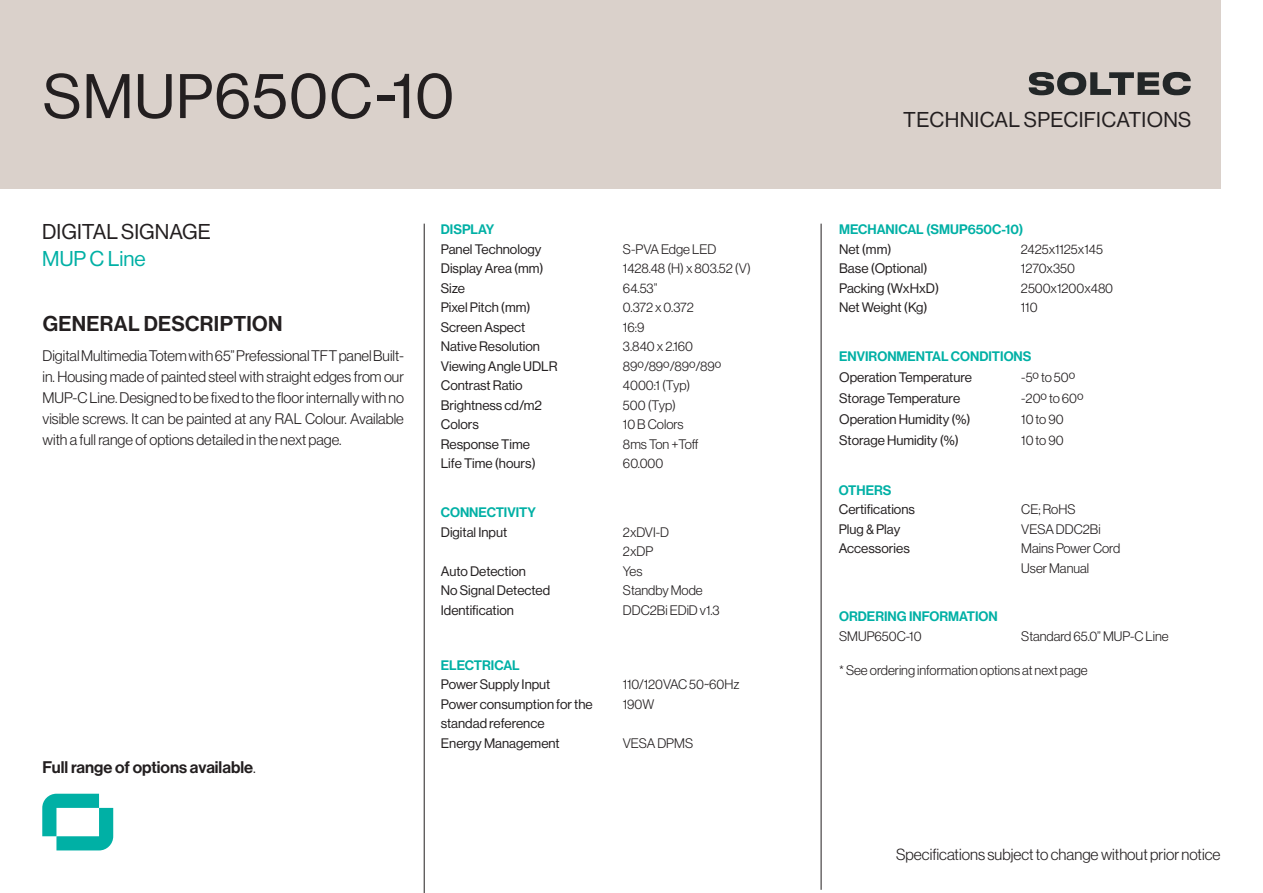
<style>
.page{position:relative;width:1263px;height:893px;background:#fff}
.page>*{position:absolute;margin:0;border:0;box-sizing:border-box;transform-origin:0 0}
.t1{font:61.5px "N Haas Grotesk DS Std 55 Rg";letter-spacing:.015em;color:#231f20}
.t2{font:21px "N Haas Grotesk DS Std 55 Rg";color:#231f20}
.t3{font:21px "N Haas Grotesk DS Std 65 Md";letter-spacing:.015em;color:#231f20}
.t4{font:21px "N Haas Grotesk DS Std 55 Rg";color:#00b0a5}
.t5{font:16.5px "N Haas Grotesk DS Std 65 Md";color:#231f20}
.t6{font:15.75px "N Haas Grotesk DS Std 45 Lt";color:#231f20}
.t7{font:15px/21px "N Haas Grotesk DS Std 45 Lt";color:#231f20;text-align:justify}
.t8{font:13.5px/19.5px "N Haas Grotesk DS Std 55 Rg";color:#231f20}
.t9{font:13.5px "N Haas Grotesk DS Std 45 Lt";color:#231f20}
.t10{font:13.5px "N Haas Grotesk DS Std 65 Md";color:#00b0a5}
.s1{font-family:"N Haas Grotesk DS Std 45 Lt"}
</style>
<div class="page">
<div style="left:0;top:0;width:1220px;height:188px;background:#dad1cb"></div>
<svg style="left:1029px;top:72px;width:162px;height:23px"></svg>
<hr style="left:424px;top:224px;width:1px;height:669px;background:#231f20">
<hr style="left:821px;top:224px;width:1px;height:666px;background:#231f20">
<svg style="left:42px;top:794px;width:71px;height:56px"></svg>
<p class="t1" style="left:43px;top:62px;width:413px">SMUP650C-10</p>
<p class="t2" style="left:42px;top:220px;width:170px">DIGITAL SIGNAGE</p>
<p class="t4" style="left:42px;top:247px;width:105px">MUP C Line</p>
<p class="t3" style="left:43px;top:311px;width:241px">GENERAL DESCRIPTION</p>
<p class="t7" style="left:43px;top:345px;width:363px">Digital Multimedia Totem with 65” Prefessional TFT panel Built&shy;in. Housing made of painted steel with straight edges from our MUP-C Line. Designed to be fixed to the floor internally with no visible screws. It can be painted at any RAL Colour. Available with a full range of options detailed in the next page.</p>
<p class="t5" style="left:43px;top:758px;width:215px">Full range of options available<span class="s1">.</span></p>
<p class="t10" style="left:441px;top:221px;width:55px">DISPLAY</p>
<p class="t8" style="left:441px;top:239px;width:102px">Panel Technology</p>
<p class="t8" style="left:441px;top:259px;width:104px">Display Area (mm)</p>
<p class="t8" style="left:441px;top:278px;width:26px">Size</p>
<p class="t8" style="left:441px;top:298px;width:91px">Pixel Pitch (mm)</p>
<p class="t8" style="left:441px;top:317px;width:86px">Screen Aspect</p>
<p class="t8" style="left:441px;top:337px;width:101px">Native Resolution</p>
<p class="t8" style="left:441px;top:356px;width:118px">Viewing Angle UDLR</p>
<p class="t8" style="left:441px;top:376px;width:83px">Contrast Ratio</p>
<p class="t8" style="left:441px;top:395px;width:103px">Brightness cd/m2</p>
<p class="t8" style="left:441px;top:415px;width:40px">Colors</p>
<p class="t8" style="left:441px;top:434px;width:91px">Response Time</p>
<p class="t8" style="left:441px;top:454px;width:96px">Life Time (hours)</p>
<p class="t10" style="left:441px;top:504px;width:97px">CONNECTIVITY</p>
<p class="t8" style="left:441px;top:522px;width:68px">Digital Input</p>
<p class="t8" style="left:441px;top:561px;width:87px">Auto Detection</p>
<p class="t8" style="left:441px;top:581px;width:111px">No Signal Detected</p>
<p class="t8" style="left:441px;top:600px;width:75px">Identification</p>
<p class="t10" style="left:441px;top:657px;width:80px">ELECTRICAL</p>
<p class="t8" style="left:441px;top:675px;width:111px">Power Supply Input</p>
<p class="t8" style="left:441px;top:694px;width:153px">Power consumption for the standad reference</p>
<p class="t8" style="left:441px;top:733px;width:120px">Energy Management</p>
<p class="t9" style="left:623px;top:241px;width:95px">S-PVA Edge LED</p>
<p class="t9" style="left:623px;top:261px;width:129px">1428.48 (H) x 803.52 (V)</p>
<p class="t9" style="left:623px;top:280px;width:36px">64.53”</p>
<p class="t9" style="left:623px;top:300px;width:72px">0.372 x 0.372</p>
<p class="t9" style="left:623px;top:319px;width:23px">16:9</p>
<p class="t9" style="left:623px;top:339px;width:72px">3.840 x 2.160</p>
<p class="t9" style="left:623px;top:358px;width:100px">89º/89º/89º/89º</p>
<p class="t9" style="left:623px;top:378px;width:69px">4000:1 (Typ)</p>
<p class="t9" style="left:623px;top:397px;width:54px">500 (Typ)</p>
<p class="t9" style="left:623px;top:417px;width:62px">10 B Colors</p>
<p class="t9" style="left:623px;top:436px;width:77px">8ms Ton +Toff</p>
<p class="t9" style="left:623px;top:456px;width:42px">60.000</p>
<p class="t9" style="left:623px;top:524px;width:48px">2xDVI-D</p>
<p class="t9" style="left:623px;top:544px;width:32px">2xDP</p>
<p class="t9" style="left:623px;top:563px;width:21px">Yes</p>
<p class="t9" style="left:623px;top:583px;width:81px">Standby Mode</p>
<p class="t9" style="left:623px;top:602px;width:98px">DDC2Bi EDiD v1.3</p>
<p class="t9" style="left:623px;top:677px;width:118px">110/120VAC 50~60Hz</p>
<p class="t9" style="left:623px;top:696px;width:33px">190W</p>
<p class="t9" style="left:623px;top:735px;width:72px">VESA DPMS</p>
<p class="t2" style="left:903px;top:108px;width:290px">TECHNICAL SPECIFICATIONS</p>
<p class="t10" style="left:839px;top:222px;width:186px">MECHANICAL (SMUP650C-10)</p>
<p class="t8" style="left:839px;top:239px;width:54px">Net (mm)</p>
<p class="t8" style="left:839px;top:259px;width:90px">Base (Optional)</p>
<p class="t8" style="left:839px;top:278px;width:102px">Packing (WxHxD)</p>
<p class="t8" style="left:839px;top:298px;width:90px">Net Weight (Kg)</p>
<p class="t9" style="left:1021px;top:241px;width:83px">2425x1125x145</p>
<p class="t9" style="left:1021px;top:261px;width:55px">1270x350</p>
<p class="t9" style="left:1021px;top:280px;width:94px">2500x1200x480</p>
<p class="t9" style="left:1021px;top:300px;width:18px">110</p>
<p class="t10" style="left:839px;top:349px;width:194px">ENVIRONMENTAL CONDITIONS</p>
<p class="t8" style="left:839px;top:368px;width:134px">Operation Temperature</p>
<p class="t8" style="left:839px;top:389px;width:123px">Storage Temperature</p>
<p class="t8" style="left:839px;top:410px;width:133px">Operation Humidity (%)</p>
<p class="t8" style="left:839px;top:431px;width:121px">Storage Humidity (%)</p>
<p class="t9" style="left:1021px;top:370px;width:55px">-5º to 50º</p>
<p class="t9" style="left:1021px;top:391px;width:64px">-20º to 60º</p>
<p class="t9" style="left:1021px;top:412px;width:44px">10 to 90</p>
<p class="t9" style="left:1021px;top:433px;width:44px">10 to 90</p>
<p class="t10" style="left:839px;top:482px;width:54px">OTHERS</p>
<p class="t8" style="left:839px;top:500px;width:78px">Certifications</p>
<p class="t8" style="left:839px;top:519px;width:63px">Plug &amp; Play</p>
<p class="t8" style="left:839px;top:539px;width:73px">Accessories</p>
<p class="t9" style="left:1021px;top:502px;width:56px">CE; RoHS</p>
<p class="t9" style="left:1021px;top:521px;width:81px">VESA DDC2Bi</p>
<p class="t9" style="left:1021px;top:541px;width:100px">Mains Power Cord</p>
<p class="t9" style="left:1021px;top:560px;width:69px">User Manual</p>
<p class="t10" style="left:839px;top:609px;width:160px">ORDERING INFORMATION</p>
<p class="t9" style="left:839px;top:628px;width:84px">SMUP650C-10</p>
<p class="t9" style="left:1021px;top:628px;width:149px">Standard 65.0” MUP-C Line</p>
<p class="t9" style="left:839px;top:663px;width:250px">* See ordering information options at next page</p>
<p class="t6" style="left:896px;top:846px;width:326px">Specifications subject to change without prior notice</p>
</div>
